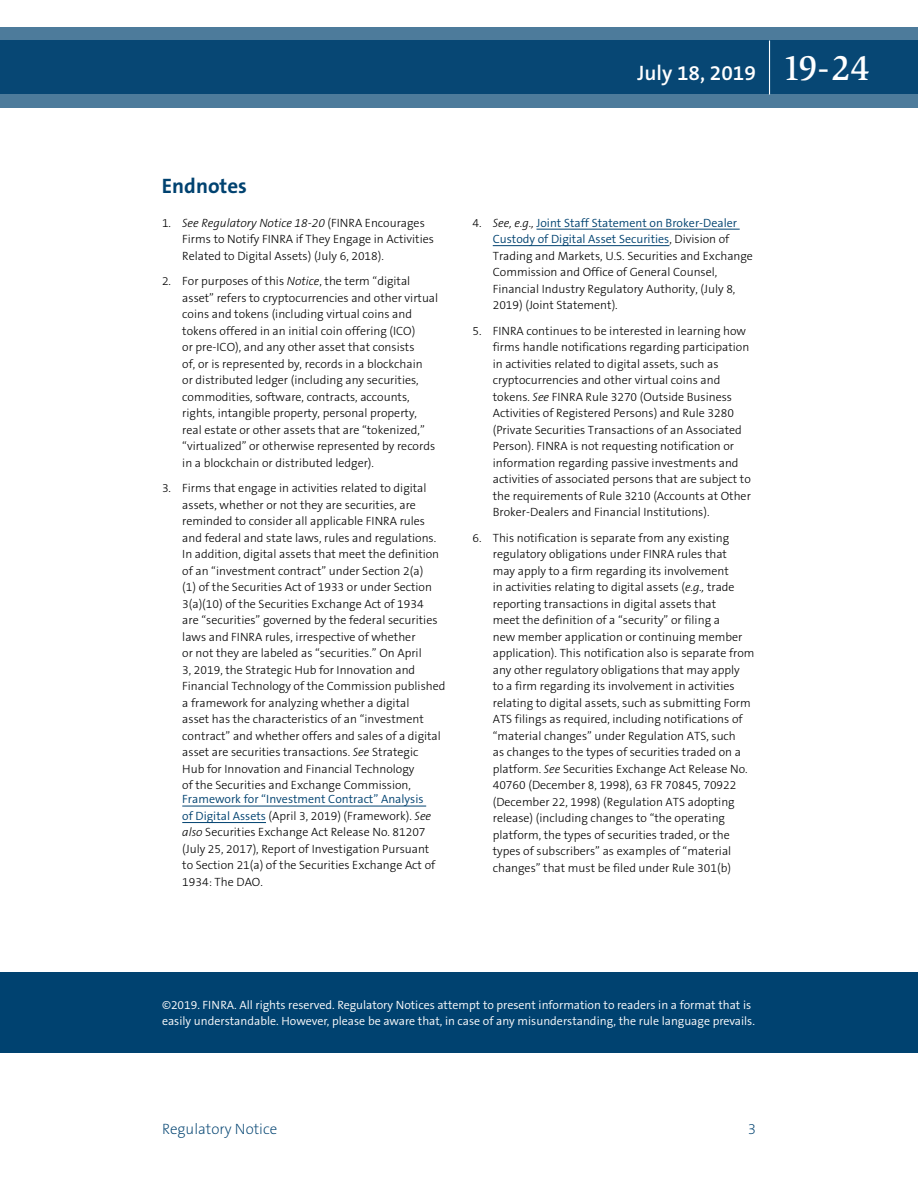
<style>
.page{position:relative;width:918px;height:1188px;background:#fff}
.page>*{position:absolute;margin:0;border:0;box-sizing:border-box;transform-origin:0 0}
.t1{font:600 21px "The Sans B6";color:#fff}
.attach_head{font:700 21px "The Sans B7";color:#004270}
.t2{font:200 15px "The Sans B2";color:#004270}
.t3{font:300 12px/16.5px "The Sans B3";color:#000}
.t4{font:300 12px/16.5px "The Sans B4";color:#fff}
.s1{font-family:"Slimbach LT";font-weight:500;font-size:36px}
.s2{font-style:italic}
.s3{font-family:"The Sans B4";color:#004270}
</style>
<div class="page">
<div style="left:0;top:972px;width:918px;height:81px;background:#004270"></div>
<svg style="left:0;top:27px;width:918px;height:81px;background:#1e5881"></svg>
<hr style="left:769px;top:40px;width:1px;height:54px;background:#fff">
<hr style="left:182px;top:806px;width:244px;height:1px;background:#004270">
<hr style="left:182px;top:822px;width:84px;height:1px;background:#004270">
<hr style="left:537px;top:229px;width:203px;height:1px;background:#004270">
<hr style="left:493px;top:245px;width:176px;height:1px;background:#004270">
<h1 class="t1" style="left:638px;top:62px;width:234px">July 18, 2019 <span class="s1">19-24</span></h1>
<p class="attach_head" style="left:162px;top:174px;width:87px">Endnotes</p>
<p class="t3" style="left:182px;top:215px;width:253px;text-indent:-20px">1. <span class="s2">See Regulatory Notice 18-20</span> (FINRA Encourages<br>Firms to Notify FINRA if They Engage in Activities<br>Related to Digital Assets) (July 6, 2018).</p>
<p class="t3" style="left:182px;top:273px;width:257px;text-indent:-20px">2. For purposes of this <span class="s2">Notice</span>, the term “digital asset” refers to cryptocurrencies and other virtual coins and tokens (including virtual coins and tokens offered in an initial coin offering (ICO)<br>or pre-ICO), and any other asset that consists<br>of, or is represented by, records in a blockchain<br>or distributed ledger (including any securities, commodities, software, contracts, accounts, rights, intangible property, personal property, real estate or other assets that are “tokenized,” “virtualized” or otherwise represented by records in a blockchain or distributed ledger).</p>
<p class="t3" style="left:182px;top:480px;width:265px;text-indent:-20px">3. Firms that engage in activities related to digital assets, whether or not they are securities, are reminded to consider all applicable FINRA rules and federal and state laws, rules and regulations.<br>In addition, digital assets that meet the definition of an “investment contract” under Section 2(a)<br>(1) of the Securities Act of 1933 or under Section 3(a)(10) of the Securities Exchange Act of 1934<br>are “securities” governed by the federal securities laws and FINRA rules, irrespective of whether<br>or not they are labeled as “securities.” On April<br>3, 2019, the Strategic Hub for Innovation and Financial Technology of the Commission published a framework for analyzing whether a digital<br>asset has the characteristics of an “investment contract” and whether offers and sales of a digital asset are securities transactions. <span class="s2">See</span> Strategic<br>Hub for Innovation and Financial Technology<br>of the Securities and Exchange Commission,</p>
<p class="t3" style="left:182px;top:791px;width:255px"><span class="s3">Framework for “Investment Contract” Analysis of Digital Assets</span> (April 3, 2019) (Framework). <span class="s2">See also</span> Securities Exchange Act Release No. 81207 (July 25, 2017), Report of Investigation Pursuant to Section 21(a) of the Securities Exchange Act of 1934: The DAO.</p>
<p class="t3" style="left:493px;top:215px;width:262px;text-indent:-20px">4. <span class="s2">See, e.g.,</span> <span class="s3">Joint Staff Statement on Broker-Dealer Custody of Digital Asset Securities</span>, Division of Trading and Markets, U.S. Securities and Exchange Commission and Office of General Counsel, Financial Industry Regulatory Authority, (July 8, 2019) (Joint Statement).</p>
<p class="t3" style="left:493px;top:323px;width:260px;text-indent:-20px">5. FINRA continues to be interested in learning how firms handle notifications regarding participation in activities related to digital assets, such as cryptocurrencies and other virtual coins and tokens. <span class="s2">See</span> FINRA Rule 3270 (Outside Business Activities of Registered Persons) and Rule 3280 (Private Securities Transactions of an Associated Person). FINRA is not requesting notification or information regarding passive investments and activities of associated persons that are subject to the requirements of Rule 3210 (Accounts at Other Broker-Dealers and Financial Institutions).</p>
<p class="t3" style="left:493px;top:530px;width:263px;text-indent:-20px">6. This notification is separate from any existing regulatory obligations under FINRA rules that<br>may apply to a firm regarding its involvement<br>in activities relating to digital assets (<span class="s2">e.g.,</span> trade reporting transactions in digital assets that<br>meet the definition of a “security” or filing a<br>new member application or continuing member application). This notification also is separate from any other regulatory obligations that may apply<br>to a firm regarding its involvement in activities relating to digital assets, such as submitting Form ATS filings as required, including notifications of “material changes” under Regulation ATS, such<br>as changes to the types of securities traded on a platform. <span class="s2">See</span> Securities Exchange Act Release No.<br>40760 (December 8, 1998), 63 FR 70845, 70922 (December 22, 1998) (Regulation ATS adopting release) (including changes to “the operating platform, the types of securities traded, or the types of subscribers” as examples of “material changes” that must be filed under Rule 301(b)</p>
<p class="t4" style="left:162px;top:997px;width:594px">©2019. FINRA. All rights reserved. Regulatory Notices attempt to present information to readers in a format that is easily understandable. However, please be aware that, in case of any misunderstanding, the rule language prevails.</p>
<p class="t2" style="left:162px;top:1121px;width:117px">Regulatory Notice</p>
<p class="t2" style="left:748px;top:1121px;width:10px">3</p>
</div>
